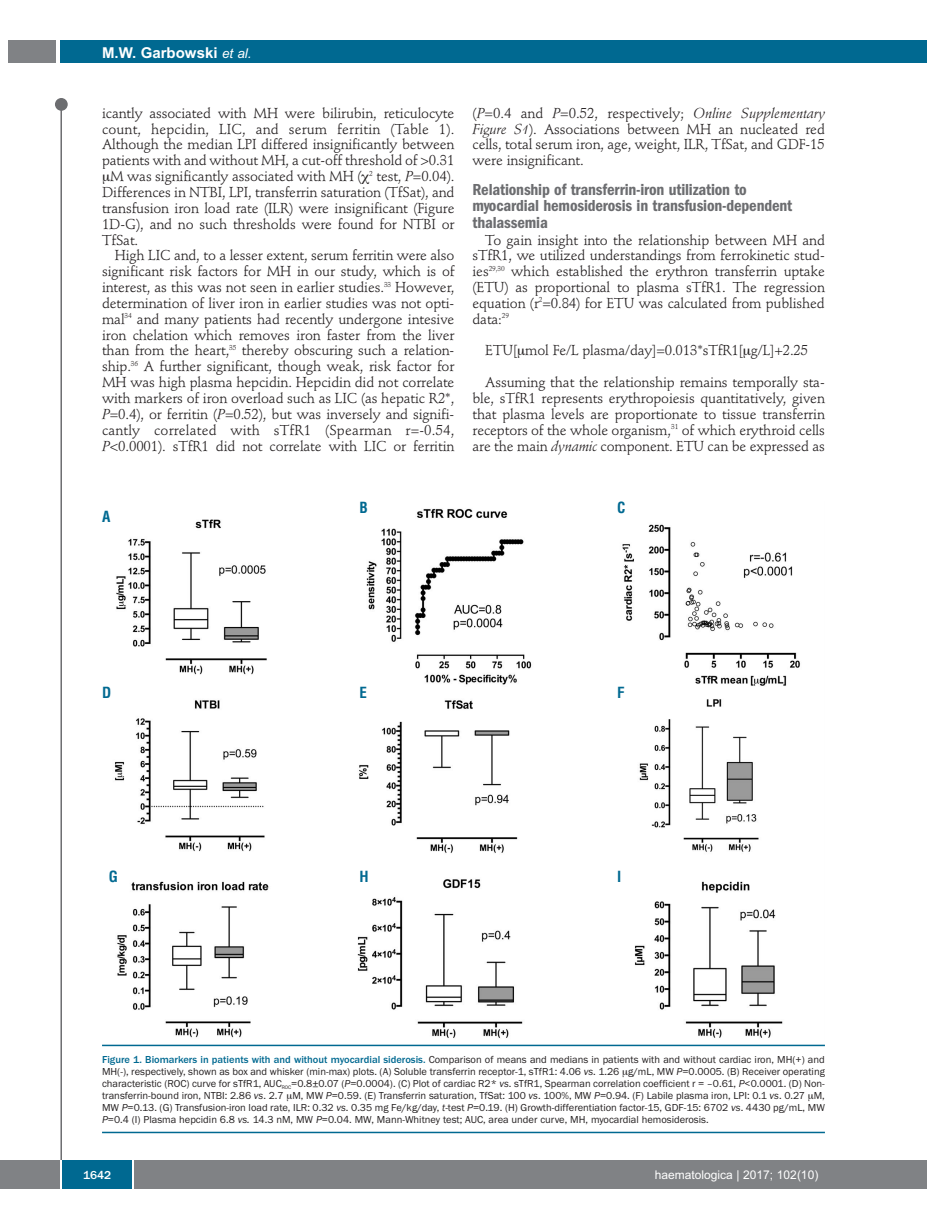
<style>
.page{position:relative;width:927px;height:1225px;background:#fff}
.page>*{position:absolute;margin:0;border:0;box-sizing:border-box;transform-origin:0 0}
.t1{font:600 condensed 16.5px/16.5px "Franklin Gothic";letter-spacing:-.01em;color:#6c6d70}
.t2{font:700 15px "Arial";color:#fff}
.t3{font:700 condensed 15px "Helvetica";color:#006991}
.t4{font:14.25px/15.9px "Stempel Schneidler";letter-spacing:-.01em;color:#231f20;text-align:justify}
.t5{font:14.25px "Stempel Schneidler";letter-spacing:.01em;color:#231f20}
.t6{font:12px "Arial";color:#fff}
.t7{font:500 12px "Franklin Gothic";color:#fff}
.t8{font:10.5px/12px "Franklin Gothic";color:#231f20;text-align:justify}
.s1{font-weight:400;font-style:italic;font-size:13.5px}
.s2{font-style:italic}
.s3{font-weight:500;color:#006991}
</style>
<div class="page">
<div style="left:911px;top:40px;width:16px;height:22px;background:#006991"></div>
<div style="left:910px;top:1160px;width:17px;height:28px;background:#808285"></div>
<div style="left:55px;top:98px;width:13px;height:13px;background:#6c6d70;border-radius:50%"></div>
<hr style="left:60px;top:101px;width:2px;height:1061px;background:#6c6d70">
<div style="left:60px;top:40px;width:852px;height:22px;background:#006991"></div>
<div style="left:9px;top:40px;width:47px;height:22px;background:#808285"></div>
<div style="left:0;top:1160px;width:911px;height:28px;background:#808285"></div>
<div style="left:62px;top:1160px;width:71px;height:28px;background:#006991"></div>
<hr style="left:60px;top:1160px;width:2px;height:28px;background:#fff">
<svg style="left:133px;top:1160px;width:1px;height:28px"></svg>
<img style="left:102px;top:508px;width:723px;height:539px">
<hr style="left:102px;top:1044px;width:723px;height:2px;background:#006991">
<hr style="left:102px;top:1131px;width:723px;height:2px;background:#006991">
<p class="t2" style="left:102px;top:44px;width:151px">M.W. Garbowski <span class="s1">et al.</span></p>
<p class="t4" style="left:102px;top:106px;width:354px">icantly associated with MH were bilirubin, reticulocyte</p>
<p class="t5" style="left:102px;top:123px;width:354px">count, hepcidin, LIC, and serum ferritin (Table 1).</p>
<p class="t4" style="left:102px;top:138px;width:354px">Although the median LPI differed insignificantly between</p>
<p class="t4" style="left:102px;top:154px;width:354px">patients with and without MH, a cut-off threshold of &gt;0.31</p>
<p class="t4" style="left:110px;top:170px;width:346px">M was significantly associated with MH ( <sup>2</sup> test, <span class="s2">P</span>=0.04).</p>
<p class="t4" style="left:102px;top:185px;width:354px">Differences in NTBI, LPI, transferrin saturation (TfSat), and</p>
<p class="t4" style="left:102px;top:201px;width:354px">transfusion iron load rate (ILR) were insignificant (Figure</p>
<p class="t4" style="left:102px;top:217px;width:354px">1D-G), and no such thresholds were found for NTBI or</p>
<p class="t4" style="left:102px;top:233px;width:38px">TfSat.</p>
<p class="t4" style="left:115px;top:249px;width:341px">High LIC and, to a lesser extent, serum ferritin were also</p>
<p class="t4" style="left:102px;top:265px;width:354px">significant risk factors for MH in our study, which is of</p>
<p class="t4" style="left:102px;top:281px;width:354px">interest, as this was not seen in earlier studies.<sup>33</sup> However,</p>
<p class="t4" style="left:102px;top:296px;width:354px">determination of liver iron in earlier studies was not opti-</p>
<p class="t4" style="left:102px;top:312px;width:354px">mal<sup>34</sup> and many patients had recently undergone intesive</p>
<p class="t4" style="left:102px;top:328px;width:354px">iron chelation which removes iron faster from the liver</p>
<p class="t4" style="left:102px;top:344px;width:354px">than from the heart,<sup>35</sup> thereby obscuring such a relation-</p>
<p class="t4" style="left:102px;top:360px;width:354px">ship.<sup>36</sup> A further significant, though weak, risk factor for</p>
<p class="t4" style="left:102px;top:376px;width:354px">MH was high plasma hepcidin. Hepcidin did not correlate</p>
<p class="t4" style="left:102px;top:391px;width:354px">with markers of iron overload such as LIC (as hepatic R2*,</p>
<p class="t4" style="left:102px;top:407px;width:354px"><span class="s2">P</span>=0.4), or ferritin (<span class="s2">P</span>=0.52), but was inversely and signifi-</p>
<p class="t5" style="left:102px;top:424px;width:354px">cantly correlated with sTfR1 (Spearman r=-0.54,</p>
<p class="t4" style="left:102px;top:439px;width:354px"><span class="s2">P</span>&lt;0.0001). sTfR1 did not correlate with LIC or ferritin</p>
<p class="t4" style="left:472px;top:106px;width:354px">(<span class="s2">P</span>=0.4 and <span class="s2">P</span>=0.52, respectively; <span class="s2">Online Supplementary Figure S1</span>). Associations between MH an nucleated red cells, total serum iron, age, weight, ILR, TfSat, and GDF-15 were insignificant.</p>
<p class="t1" style="left:472px;top:182px;width:321px">Relationship of transferrin-iron utilization to myocardial hemosiderosis in transfusion-dependent thalassemia</p>
<p class="t4" style="left:472px;top:233px;width:354px;text-indent:13px">To gain insight into the relationship between MH and sTfR1, we utilized understandings from ferrokinetic stud&shy;ies<sup>29,30</sup> which established the erythron transferrin uptake (ETU) as proportional to plasma sTfR1. The regression equation (r<sup>2</sup>=0.84) for ETU was calculated from published data:<sup>29</sup></p>
<p class="t4" style="left:485px;top:344px;width:325px">ETU[ mol Fe/L plasma/day]=0.013*sTfR1[ g/L]+2.25</p>
<p class="t4" style="left:472px;top:376px;width:354px;text-indent:13px">Assuming that the relationship remains temporally sta&shy;ble, sTfR1 represents erythropoiesis quantitatively, given that plasma levels are proportionate to tissue transferrin receptors of the whole organism,<sup>31</sup> of which erythroid cells are the main <span class="s2">dynamic</span> component. ETU can be expressed as</p>
<p class="t3" style="left:102px;top:508px;width:10px">A</p>
<p class="t3" style="left:360px;top:499px;width:10px">B</p>
<p class="t3" style="left:617px;top:499px;width:10px">C</p>
<p class="t3" style="left:102px;top:683px;width:11px">D</p>
<p class="t3" style="left:360px;top:683px;width:9px">E</p>
<p class="t3" style="left:617px;top:683px;width:9px">F</p>
<p class="t3" style="left:109px;top:868px;width:11px">G</p>
<p class="t3" style="left:360px;top:868px;width:11px">H</p>
<p class="t3" style="left:617px;top:868px;width:6px">I</p>
<p class="t8" style="left:102px;top:1053px;width:724px"><span class="s3">Figure 1. Biomarkers in patients with and without myocardial siderosis.</span> Comparison of means and medians in patients with and without cardiac iron, MH(+) and MH(-), respectively, shown as box and whisker (min-max) plots. (A) Soluble transferrin receptor-1, sTfR1: 4.06 <span class="s2">vs</span>. 1.26 g/mL, MW <span class="s2">P</span>=0.0005. (B) Receiver operating characteristic (ROC) curve for sTfR1, AUC<sub>ROC</sub>=0.8±0.07 (<span class="s2">P</span>=0.0004). (C) Plot of cardiac R2* <span class="s2">vs</span>. sTfR1, Spearman correlation coefficient r = –0.61, <span class="s2">P</span>&lt;0.0001. (D) Non&shy;transferrin-bound iron, NTBI: 2.86 <span class="s2">vs</span>. 2.7 M, MW <span class="s2">P</span>=0.59. (E) Transferrin saturation, TfSat: 100 <span class="s2">vs</span>. 100%, MW <span class="s2">P</span>=0.94. (F) Labile plasma iron, LPI: 0.1 <span class="s2">vs</span>. 0.27 M, MW <span class="s2">P</span>=0.13. (G) Transfusion-iron load rate, ILR: 0.32 <span class="s2">vs</span>. 0.35 mg Fe/kg/day, <span class="s2">t</span>-test <span class="s2">P</span>=0.19. (H) Growth-differentiation factor-15, GDF-15: 6702 <span class="s2">vs</span>. 4430 pg/mL, MW <span class="s2">P</span>=0.4 (I) Plasma hepcidin 6.8 <span class="s2">vs.</span> 14.3 nM, MW <span class="s2">P</span>=0.04. MW, Mann-Whitney test; AUC, area under curve, MH, myocardial hemosiderosis.</p>
<p class="t7" style="left:83px;top:1167px;width:29px">1642</p>
<p class="t6" style="left:655px;top:1167px;width:165px">haematologica | 2017; 102(10)</p>
</div>
